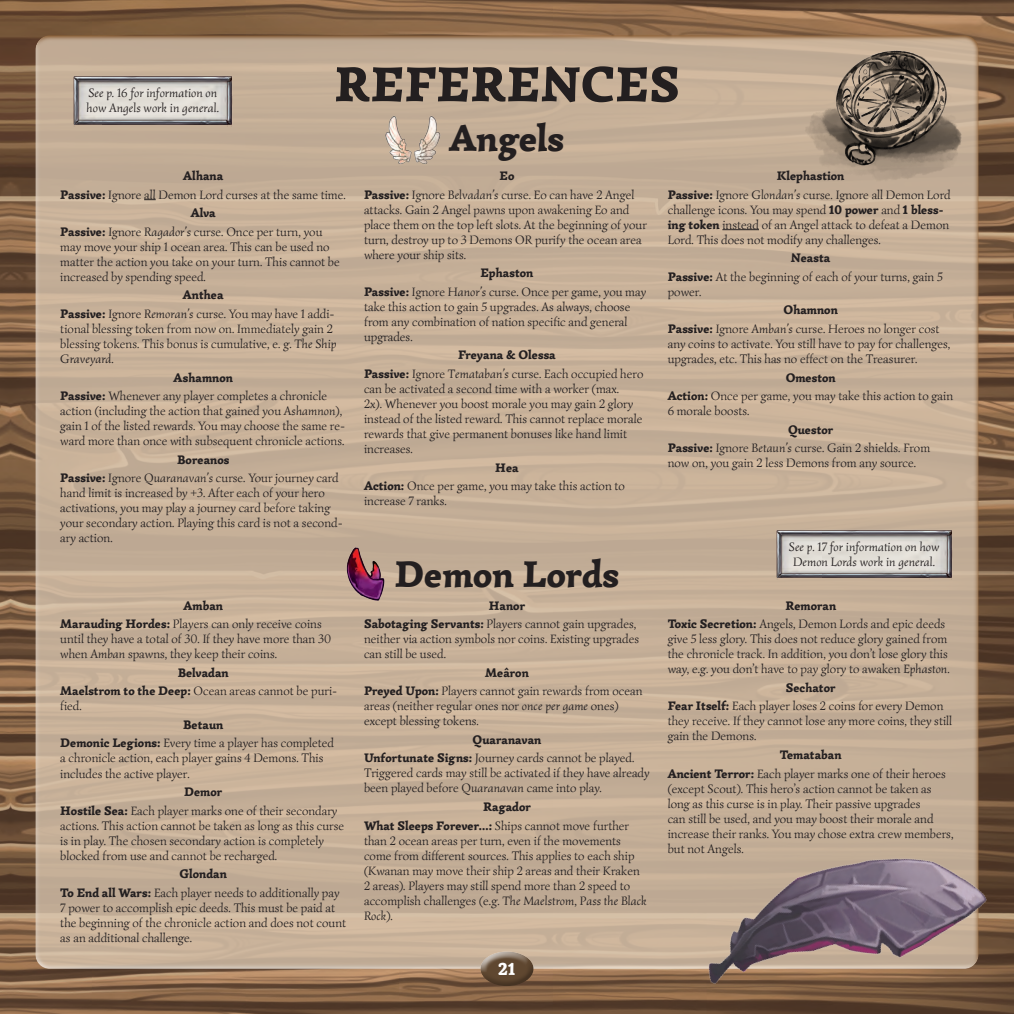
<style>
.page{position:relative;width:1014px;height:1014px;background:#fff}
.page>*{position:absolute;margin:0;border:0;box-sizing:border-box;transform-origin:0 0}
.t1{font:900 50px "Simonetta";letter-spacing:.005em;color:#231f20}
.t2{font:900 37.5px "Simonetta";color:#231f20}
.t3{font:900 17.5px "Simonetta";color:#fff}
.t4{font:12.5px/15px "Simonetta";color:#231f20}
.t5{font:900 12.5px "Simonetta";color:#231f20}
.t6{font:italic 12.5px/15px "Simonetta";color:#231f20}
.s1{font-weight:900}
.s2{font-style:italic}
</style>
<div class="page">
<img style="left:0;top:0;width:1013px;height:1013px">
<div style="left:34px;top:34px;width:944px;height:932px;background:linear-gradient(to right,#c7b199,#c6b098)"></div>
<img style="left:384px;top:115px;width:57px;height:50px">
<img style="left:339px;top:546px;width:51px;height:55px">
<img style="left:797px;top:42px;width:175px;height:140px">
<img style="left:659px;top:769px;width:349px;height:244px">
<img style="left:73px;top:74px;width:29px;height:52px">
<img style="left:102px;top:74px;width:131px;height:52px">
<img style="left:775px;top:528px;width:47px;height:52px">
<img style="left:822px;top:528px;width:131px;height:52px">
<div style="left:479px;top:950px;width:56px;height:23px;background:#fff;opacity:.75"></div>
<div style="left:479px;top:958px;width:56px;height:28px;background:#231f20;opacity:.31"></div>
<svg style="left:144px;top:199px;width:12px;height:1px"></svg>
<hr style="left:722px;top:229px;width:37px;height:1px;background:#231f20">
<p class="t6" style="left:87px;top:85px;width:134px">See p. 16 for information on how Angels work in general.</p>
<p class="t1" style="left:334px;top:53px;width:347px">REFERENCES</p>
<p class="t2" style="left:449px;top:115px;width:116px">Angels</p>
<p class="t5" style="left:183px;top:168px;width:42px">Alhana</p>
<p class="t4" style="left:60px;top:187px;width:287px"><span class="s1">Passive:</span> Ignore all Demon Lord curses at the same time.</p>
<p class="t5" style="left:191px;top:205px;width:27px">Alva</p>
<p class="t4" style="left:60px;top:224px;width:281px"><span class="s1">Passive:</span> Ignore <span class="s2">Ragador’s</span> curse. Once per turn, you may move your ship 1 ocean area. This can be used no matter the action you take on your turn. This cannot be increased by spending speed.</p>
<p class="t5" style="left:183px;top:287px;width:42px">Anthea</p>
<p class="t4" style="left:60px;top:306px;width:278px"><span class="s1">Passive:</span> Ignore <span class="s2">Remoran’s</span> curse. You may have 1 addi&shy;tional blessing token from now on. Immediately gain 2 blessing tokens. This bonus is cumulative, e. g. <span class="s2">The Ship Graveyard</span>.</p>
<p class="t5" style="left:174px;top:369px;width:61px">Ashamnon</p>
<p class="t4" style="left:60px;top:388px;width:286px"><span class="s1">Passive:</span> Whenever any player completes a chronicle action (including the action that gained you <span class="s2">Ashamnon</span>), gain 1 of the listed rewards. You may choose the same re&shy;ward more than once with subsequent chronicle actions.</p>
<p class="t5" style="left:177px;top:451px;width:54px">Boreanos</p>
<p class="t4" style="left:60px;top:470px;width:284px"><span class="s1">Passive:</span> Ignore <span class="s2">Quaranavan’s</span> curse. Your journey card hand limit is increased by +3. After each of your hero activations, you may play a journey card before taking your secondary action. Playing this card is not a second&shy;ary action.</p>
<p class="t5" style="left:183px;top:597px;width:41px">Amban</p>
<p class="t4" style="left:60px;top:616px;width:272px"><span class="s1">Marauding Hordes:</span> Players can only receive coins until they have a total of 30. If they have more than 30 when <span class="s2">Amban</span> spawns, they keep their coins.</p>
<p class="t5" style="left:178px;top:664px;width:52px">Belvadan</p>
<p class="t4" style="left:60px;top:683px;width:278px"><span class="s1">Maelstrom to the Deep:</span> Ocean areas cannot be puri&shy;fied.</p>
<p class="t5" style="left:183px;top:716px;width:42px">Betaun</p>
<p class="t4" style="left:60px;top:735px;width:275px"><span class="s1">Demonic Legions:</span> Every time a player has completed a chronicle action, each player gains 4 Demons. This includes the active player.</p>
<p class="t5" style="left:184px;top:784px;width:40px">Demor</p>
<p class="t4" style="left:60px;top:802px;width:285px"><span class="s1">Hostile Sea:</span> Each player marks one of their secondary actions. This action cannot be taken as long as this curse is in play. The chosen secondary action is completely blocked from use and cannot be recharged.</p>
<p class="t5" style="left:179px;top:866px;width:49px">Glondan</p>
<p class="t4" style="left:60px;top:884px;width:287px"><span class="s1">To End all Wars:</span> Each player needs to additionally pay 7 power to accomplish epic deeds. This must be paid at the beginning of the chronicle action and does not count as an additional challenge.</p>
<p class="t5" style="left:499px;top:168px;width:16px">Eo</p>
<p class="t4" style="left:364px;top:187px;width:284px"><span class="s1">Passive:</span> Ignore <span class="s2">Belvadan’s</span> curse. Eo can have 2 Angel attacks. Gain 2 Angel pawns upon awakening Eo and place them on the top left slots. At the beginning of your turn, destroy up to 3 Demons OR purify the ocean area where your ship sits.</p>
<p class="t5" style="left:480px;top:265px;width:54px">Ephaston</p>
<p class="t4" style="left:364px;top:284px;width:284px"><span class="s1">Passive:</span> Ignore <span class="s2">Hanor’s</span> curse<span class="s2">.</span> Once per game, you may take this action to gain 5 upgrades. As always, choose from any combination of nation specific and general upgrades.</p>
<p class="t5" style="left:458px;top:347px;width:99px">Freyana &amp; Olessa</p>
<p class="t4" style="left:364px;top:366px;width:281px"><span class="s1">Passive:</span> Ignore <span class="s2">Temataban’s</span> curse. Each occupied hero can be activated a second time with a worker (max.<br>2x). Whenever you boost morale you may gain 2 glory instead of the listed reward. This cannot replace morale rewards that give permanent bonuses like hand limit increases.</p>
<p class="t5" style="left:495px;top:459px;width:25px">Hea</p>
<p class="t4" style="left:364px;top:478px;width:262px"><span class="s1">Action:</span> Once per game, you may take this action to increase 7 ranks.</p>
<p class="t2" style="left:394px;top:551px;width:226px">Demon Lords</p>
<p class="t5" style="left:489px;top:597px;width:38px">Hanor</p>
<p class="t4" style="left:364px;top:616px;width:276px"><span class="s1">Sabotaging Servants:</span> Players cannot gain upgrades, neither via action symbols nor coins. Existing upgrades can still be used.</p>
<p class="t5" style="left:485px;top:664px;width:45px">Meâron</p>
<p class="t4" style="left:364px;top:683px;width:280px"><span class="s1">Preyed Upon:</span> Players cannot gain rewards from ocean areas (neither regular ones nor <span class="s2">once per game</span> ones) except blessing tokens.</p>
<p class="t5" style="left:472px;top:731px;width:70px">Quaranavan</p>
<p class="t4" style="left:364px;top:750px;width:287px"><span class="s1">Unfortunate Signs:</span> Journey cards cannot be played.<br>Triggered cards may still be activated if they have already been played before <span class="s2">Quaranavan</span> came into play.</p>
<p class="t5" style="left:483px;top:798px;width:49px">Ragador</p>
<p class="t4" style="left:364px;top:817px;width:284px"><span class="s1">What Sleeps Forever...:</span> Ships cannot move further than 2 ocean areas per turn, even if the movements come from different sources. This applies to each ship (Kwanan may move their ship 2 areas and their Kraken 2 areas). Players may still spend more than 2 speed to accomplish challenges (e.g. <span class="s2">The Maelstrom</span>, <span class="s2">Pass the Black Rock</span>).</p>
<h3 class="t3" style="left:498px;top:958px;width:19px">21</h3>
<p class="t5" style="left:776px;top:168px;width:69px">Klephastion</p>
<p class="t4" style="left:667px;top:187px;width:284px"><span class="s1">Passive:</span> Ignore <span class="s2">Glondan’s</span> curse. Ignore all Demon Lord challenge icons. You may spend <span class="s1">10 power</span> and <span class="s1">1 bless&shy;ing token</span> instead of an Angel attack to defeat a Demon Lord. This does not modify any challenges.</p>
<p class="t5" style="left:790px;top:250px;width:41px">Neasta</p>
<p class="t4" style="left:667px;top:269px;width:276px"><span class="s1">Passive:</span> At the beginning of each of your turns, gain 5 power.</p>
<p class="t5" style="left:783px;top:302px;width:56px">Ohamnon</p>
<p class="t4" style="left:667px;top:321px;width:284px"><span class="s1">Passive:</span> Ignore <span class="s2">Amban’s</span> curse. Heroes no longer cost any coins to activate. You still have to pay for challenges, upgrades, etc. This has no effect on the Treasurer.</p>
<p class="t5" style="left:785px;top:369px;width:52px">Omeston</p>
<p class="t4" style="left:667px;top:388px;width:287px"><span class="s1">Action:</span> Once per game, you may take this action to gain<br>6 morale boosts.</p>
<p class="t5" style="left:788px;top:421px;width:47px">Questor</p>
<p class="t4" style="left:667px;top:440px;width:264px"><span class="s1">Passive:</span> Ignore <span class="s2">Betaun’s</span> curse. Gain 2 shields. From now on, you gain 2 less Demons from any source.</p>
<p class="t6" style="left:788px;top:539px;width:152px;text-align:center">See p. 17 for information on how<br>Demon Lords work in general.</p>
<p class="t5" style="left:785px;top:597px;width:52px">Remoran</p>
<p class="t4" style="left:667px;top:616px;width:283px"><span class="s1">Toxic Secretion:</span> Angels, Demon Lords and epic deeds give 5 less glory. This does not reduce glory gained from the chronicle track. In addition, you don’t lose glory this way, e.g. you don’t have to pay glory to awaken <span class="s2">Ephaston</span>.</p>
<p class="t5" style="left:785px;top:679px;width:51px">Sechator</p>
<p class="t4" style="left:667px;top:698px;width:286px"><span class="s1">Fear Itself:</span> Each player loses 2 coins for every Demon they receive. If they cannot lose any more coins, they still gain the Demons.</p>
<p class="t5" style="left:779px;top:747px;width:63px">Temataban</p>
<p class="t4" style="left:667px;top:765px;width:287px"><span class="s1">Ancient Terror:</span> Each player marks one of their heroes (except Scout). This hero’s action cannot be taken as long as this curse is in play. Their passive upgrades<br>can still be used, and you may boost their morale and increase their ranks. You may chose extra crew members, but not Angels.</p>
</div>
